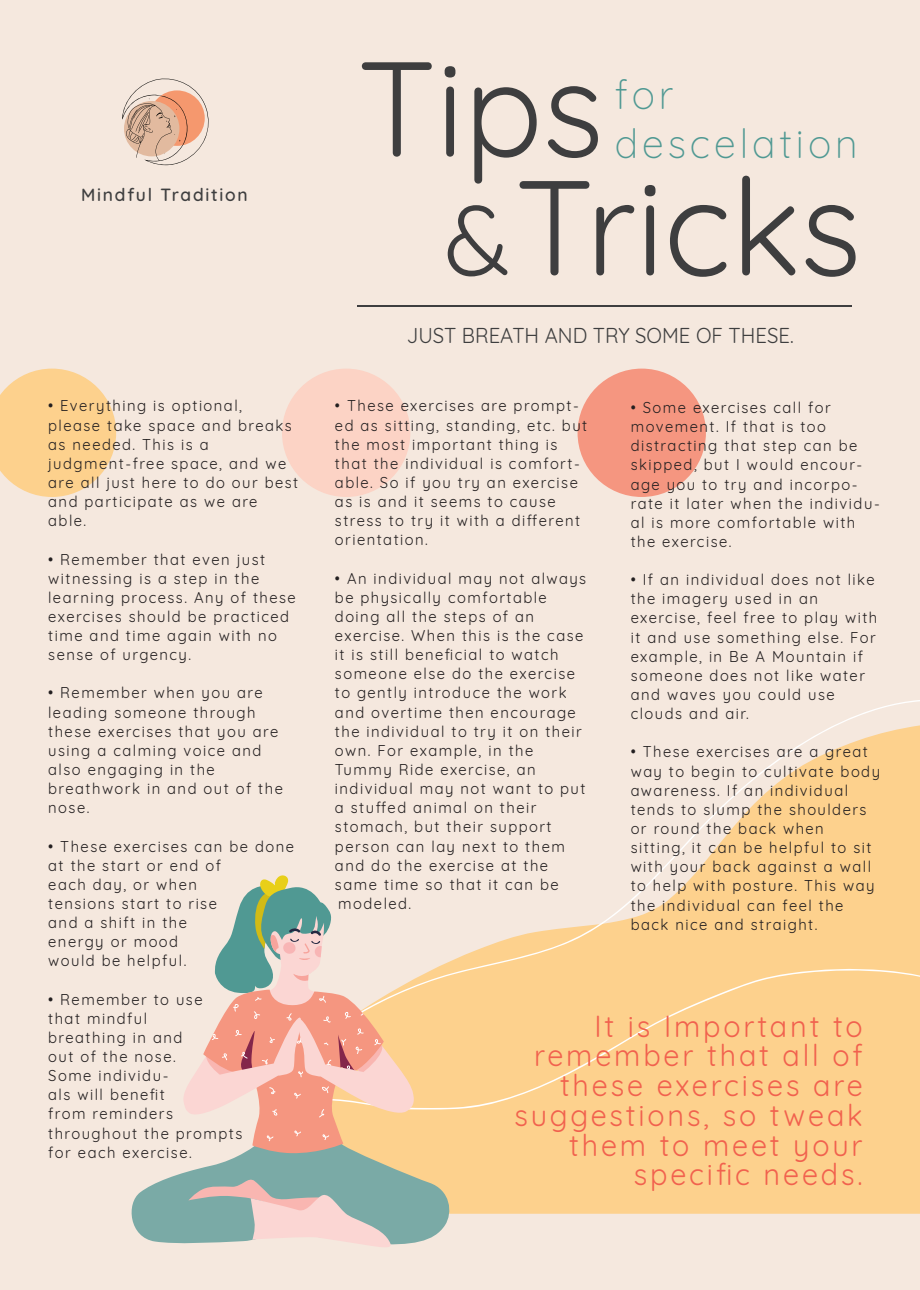
<style>
.page{position:relative;width:920px;height:1290px;background:#f5e8de}
.page>*{position:absolute;margin:0;border:0;box-sizing:border-box;transform-origin:0 0}
.t1{font:134.85px "Quicksand";color:#3e3e3f}
.t2{font:99px "Quicksand";color:#3e3e3f}
.t3{font:300 40.8px "Quicksand";letter-spacing:.1em;color:#509993}
.t4{font:29.7px/29.7px "Quicksand";letter-spacing:.1em;color:#f1614e;text-align:right}
.t5{font:21px "Quicksand";color:#3e3e3f}
.t6{font:500 18px "Quicksand";letter-spacing:.1em;color:#3e3e3f}
.t7{font:15.3px/19.2px "Quicksand";letter-spacing:.1em;color:#231f20}
</style>
<div class="page">
<svg style="left:0;top:369px;width:116px;height:128px"></svg>
<div style="left:578px;top:369px;width:128px;height:128px;background:#f59680;border-radius:50%"></div>
<div style="left:282px;top:369px;width:128px;height:128px;background:#fcd3c5;border-radius:50%"></div>
<svg style="left:122px;top:78px;width:87px;height:88px"></svg>
<div style="left:453px;top:1110px;width:467px;height:104px;background:#fdd18d"></div>
<div style="left:453px;top:1062px;width:467px;height:48px;background:#fdd18d"></div>
<svg style="left:453px;top:700px;width:467px;height:362px;fill:#fdd18d"></svg>
<hr style="left:358px;top:305px;width:494px;height:1px;background:#3e3e3f">
<svg style="left:131px;top:875px;width:322px;height:372px"></svg>
<p class="t6" style="left:81px;top:180px;width:168px">Mindful Tradition</p>
<p class="t7" style="left:48px;top:395px;width:252px">• Everything is optional,<br>please take space and breaks as needed. This is a judgment-free space, and we are all just here to do our best and participate as we are able.</p>
<p class="t7" style="left:48px;top:548px;width:249px">• Remember that even just witnessing is a step in the learning process. Any of these exercises should be practiced time and time again with no sense of urgency.</p>
<p class="t7" style="left:48px;top:682px;width:236px">• Remember when you are leading someone through these exercises that you are using a calming voice and also engaging in the breathwork in and out of the nose.</p>
<p class="t7" style="left:48px;top:835px;width:247px">• These exercises can be done at the start or end of<br>each day, or when<br>tensions start to rise<br>and a shift in the<br>energy or mood<br>would be helpful.</p>
<p class="t7" style="left:48px;top:988px;width:196px">• Remember to use<br>that mindful<br>breathing in and<br>out of the nose.<br>Some individu-<br>als will benefit<br>from reminders throughout the prompts for each exercise.</p>
<h1 class="t1" style="left:357px;top:4px;width:248px">Tips</h1>
<h3 class="t3" style="left:615px;top:63px;width:60px">for</h3>
<h3 class="t3" style="left:615px;top:112px;width:244px">descelation</h3>
<h1 class="t1" style="left:515px;top:123px;width:348px">Tricks</h1>
<h2 class="t2" style="left:445px;top:163px;width:66px">&amp;</h2>
<h3 class="t5" style="left:407px;top:320px;width:388px">JUST BREATH AND TRY SOME OF THESE.</h3>
<p class="t7" style="left:335px;top:395px;width:254px">• These exercises are prompt&shy;ed as sitting, standing, etc. but the most important thing is that the individual is comfort&shy;able. So if you try an exercise as is and it seems to cause stress to try it with a different orientation.</p>
<p class="t7" style="left:335px;top:567px;width:253px">• An individual may not always be physically comfortable doing all the steps of an exercise. When this is the case it is still beneficial to watch someone else do the exercise to gently introduce the work and overtime then encourage the individual to try it on their own. For example, in the<br>Tummy Ride exercise, an individual may not want to put a stuffed animal on their stomach, but their support person can lay next to them and do the exercise at the same time so that it can be modeled.</p>
<p class="t7" style="left:631px;top:396px;width:251px">• Some exercises call for movement. If that is too distracting that step can be skipped, but I would encour&shy;age you to try and incorpo&shy;rate it later when the individu&shy;al is more comfortable with the exercise.</p>
<p class="t7" style="left:631px;top:569px;width:248px">• If an individual does not like the imagery used in an exercise, feel free to play with it and use something else. For example, in Be A Mountain if someone does not like water and waves you could use clouds and air.</p>
<p class="t7" style="left:631px;top:741px;width:251px">• These exercises are a great way to begin to cultivate body awareness. If an individual tends to slump the shoulders or round the back when sitting, it can be helpful to sit with your back against a wall to help with posture. This way the individual can feel the back nice and straight.</p>
<h3 class="t4" style="left:514px;top:1008px;width:350px">It is Important to remember that all of these exercises are suggestions, so tweak them to meet your specific needs.</h3>
</div>
